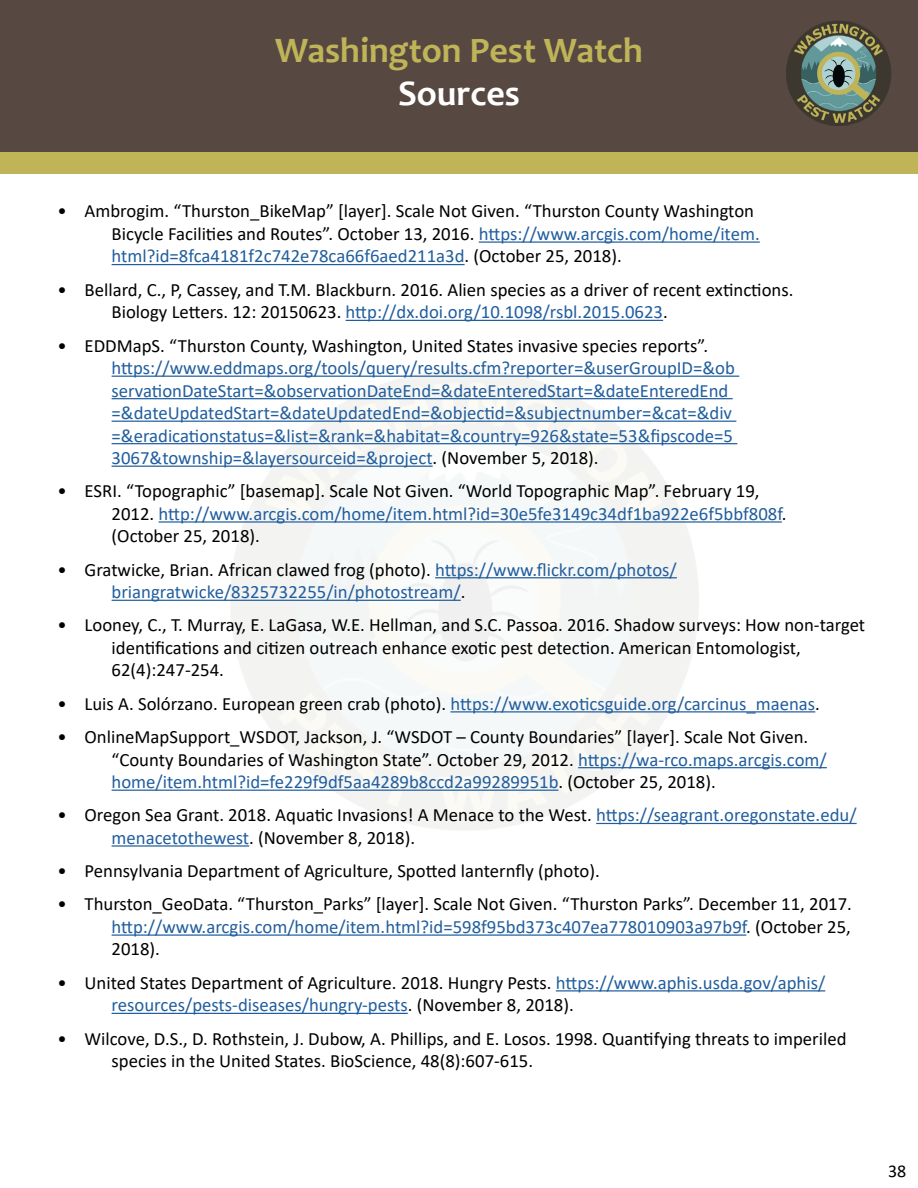
<style>
.page{position:relative;width:918px;height:1188px;background:#fff}
.page>*{position:absolute;margin:0;border:0;box-sizing:border-box;transform-origin:0 0}
.t1{font:700 36px/43.2px "Candara";color:#bfb458;text-align:center}
.t2{font:18.75px/22.5px "Calibri";color:#000}
.t3{font:18.75px/22.5px "Calibri";color:#215e9e}
.t4{font:18px "Calibri";color:#000}
.s1{color:#fff}
.s2{color:#215e9e}
.s3{color:#000}
</style>
<div class="page">
<hr style="left:479px;top:241px;width:281px;height:2px;background:#215e9e">
<hr style="left:112px;top:264px;width:353px;height:1px;background:#215e9e">
<hr style="left:346px;top:320px;width:317px;height:1px;background:#215e9e">
<hr style="left:112px;top:376px;width:627px;height:1px;background:#215e9e">
<hr style="left:112px;top:398px;width:621px;height:1px;background:#215e9e">
<hr style="left:112px;top:421px;width:624px;height:1px;background:#215e9e">
<hr style="left:112px;top:443px;width:625px;height:1px;background:#215e9e">
<hr style="left:112px;top:466px;width:321px;height:1px;background:#215e9e">
<hr style="left:159px;top:521px;width:623px;height:2px;background:#215e9e">
<hr style="left:435px;top:577px;width:242px;height:1px;background:#215e9e">
<hr style="left:112px;top:600px;width:349px;height:1px;background:#215e9e">
<hr style="left:450px;top:711px;width:365px;height:2px;background:#215e9e">
<hr style="left:578px;top:767px;width:249px;height:1px;background:#215e9e">
<hr style="left:112px;top:790px;width:447px;height:1px;background:#215e9e">
<hr style="left:596px;top:823px;width:261px;height:1px;background:#215e9e">
<hr style="left:112px;top:845px;width:137px;height:2px;background:#215e9e">
<hr style="left:112px;top:934px;width:634px;height:2px;background:#215e9e">
<hr style="left:556px;top:990px;width:269px;height:2px;background:#215e9e">
<hr style="left:112px;top:1013px;width:296px;height:1px;background:#215e9e">
<div style="left:0;top:0;width:918px;height:174px;background:#574842"></div>
<div style="left:0;top:152px;width:918px;height:22px;background:#bfb458"></div>
<img style="left:786px;top:21px;width:105px;height:105px">
<p class="t1" style="left:275px;top:28px;width:369px">Washington Pest Watch<br><span class="s1">Sources</span></p>
<p class="t2" style="left:112px;top:200px;width:650px;text-indent:-54px">• Ambrogim. “Thurston_BikeMap” [layer]. Scale Not Given. “Thurston County Washington<br>Bicycle Facilities and Routes”. October 13, 2016. <span class="s2">https://www.arcgis.com/home/item. html?id=8fca4181f2c742e78ca66f6aed211a3d</span>. (October 25, 2018).</p>
<p class="t2" style="left:112px;top:278px;width:683px;text-indent:-54px">• Bellard, C., P, Cassey, and T.M. Blackburn. 2016. Alien species as a driver of recent extinctions.<br>Biology Letters. 12: 20150623. <span class="s2">http://dx.doi.org/10.1098/rsbl.2015.0623</span>.</p>
<p class="t3" style="left:112px;top:334px;width:625px;text-indent:-54px"><span class="s3">• EDDMapS. “Thurston County, Washington, United States invasive species reports”. </span>https://www.eddmaps.org/tools/query/results.cfm?reporter=&amp;userGroupID=&amp;ob servationDateStart=&amp;observationDateEnd=&amp;dateEnteredStart=&amp;dateEnteredEnd =&amp;dateUpdatedStart=&amp;dateUpdatedEnd=&amp;objectid=&amp;subjectnumber=&amp;cat=&amp;div =&amp;eradicationstatus=&amp;list=&amp;rank=&amp;habitat=&amp;country=926&amp;state=53&amp;fipscode=5<br>3067&amp;township=&amp;layersourceid=&amp;project<span class="s3">. (November 5, 2018).</span></p>
<p class="t2" style="left:112px;top:479px;width:677px;text-indent:-54px">• ESRI. “Topographic” [basemap]. Scale Not Given. “World Topographic Map”. February 19,<br>2012. <span class="s2">http://www.arcgis.com/home/item.html?id=30e5fe3149c34df1ba922e6f5bbf808f</span>. (October 25, 2018).</p>
<p class="t3" style="left:112px;top:558px;width:567px;text-indent:-54px"><span class="s3">• Gratwicke, Brian. African clawed frog (photo).</span> https://www.flickr.com/photos/ briangratwicke/8325732255/in/photostream/<span class="s3">.</span></p>
<p class="t2" style="left:112px;top:614px;width:755px;text-indent:-54px">• Looney, C., T. Murray, E. LaGasa, W.E. Hellman, and S.C. Passoa. 2016. Shadow surveys: How non-target identifications and citizen outreach enhance exotic pest detection. American Entomologist,<br>62(4):247-254.</p>
<p class="t3" style="left:58px;top:692px;width:764px"><span class="s3">• Luis A. Solórzano. European green crab (photo).</span> https://www.exoticsguide.org/carcinus_maenas<span class="s3">.</span></p>
<p class="t2" style="left:112px;top:725px;width:717px;text-indent:-54px">• OnlineMapSupport_WSDOT, Jackson, J. “WSDOT – County Boundaries” [layer]. Scale Not Given. “County Boundaries of Washington State”. October 29, 2012. <span class="s2">https://wa-rco.maps.arcgis.com/ home/item.html?id=fe229f9df5aa4289b8ccd2a99289951b</span>. (October 25, 2018).</p>
<p class="t2" style="left:112px;top:803px;width:747px;text-indent:-54px">• Oregon Sea Grant. 2018. Aquatic Invasions! A Menace to the West. <span class="s2">https://seagrant.oregonstate.edu/ menacetothewest</span>. (November 8, 2018).</p>
<p class="t2" style="left:58px;top:859px;width:544px">• Pennsylvania Department of Agriculture, Spotted lanternfly (photo).</p>
<p class="t2" style="left:112px;top:893px;width:742px;text-align:justify;text-indent:-54px">• Thurston_GeoData. “Thurston_Parks” [layer]. Scale Not Given. “Thurston Parks”. December 11, 2017. <span class="s2">http://www.arcgis.com/home/item.html?id=598f95bd373c407ea778010903a97b9f</span>. (October 25, 2018).</p>
<p class="t2" style="left:112px;top:971px;width:715px;text-indent:-54px">• United States Department of Agriculture. 2018. Hungry Pests. <span class="s2">https://www.aphis.usda.gov/aphis/ resources/pests-diseases/hungry-pests</span>. (November 8, 2018).</p>
<p class="t2" style="left:112px;top:1027px;width:737px;text-indent:-54px">• Wilcove, D.S., D. Rothstein, J. Dubow, A. Phillips, and E. Losos. 1998. Quantifying threats to imperiled species in the United States. BioScience, 48(8):607-615.</p>
<p class="t4" style="left:888px;top:1158px;width:20px">38</p>
</div>
